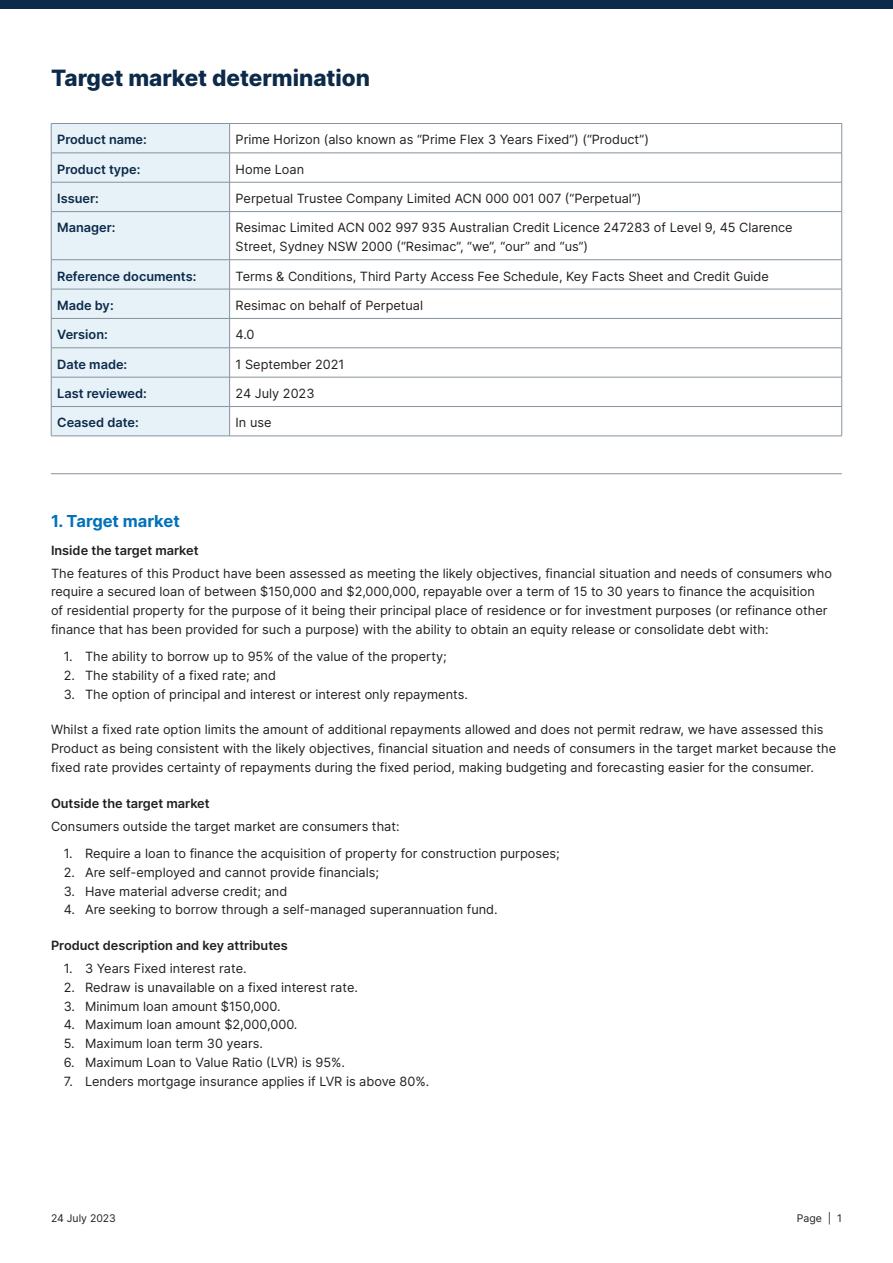
<style>
.page{position:relative;width:893px;height:1263px;background:#fff}
.page>*{position:absolute;margin:0;border:0;box-sizing:border-box;transform-origin:0 0}
.t1{font:800 22.5px "Inter";color:#0c2a49}
.t2{font:700 16.5px "Inter";color:#0071ba}
.t3{font:12.75px/18.8px "Inter";color:#231f20}
.t4{font:600 12.75px "Inter";color:#0c2a49}
.t5{font:600 12.75px "Inter";color:#231f20}
.t6{font:10.5px "Inter";color:#231f20}
</style>
<div class="page">
<div style="left:0;top:0;width:893px;height:9px;background:#0c2a49"></div>
<div style="left:52px;top:124px;width:177px;height:312px;background:#e6f1f8"></div>
<hr style="left:51px;top:123px;width:179px;height:1px;background:#86939e">
<hr style="left:230px;top:123px;width:612px;height:1px;background:#86939e">
<hr style="left:51px;top:153px;width:179px;height:1px;background:#86939e">
<hr style="left:230px;top:153px;width:612px;height:1px;background:#86939e">
<hr style="left:51px;top:182px;width:179px;height:1px;background:#86939e">
<svg style="left:51px;top:124px;width:1px;height:87px"></svg>
<hr style="left:230px;top:182px;width:612px;height:1px;background:#86939e">
<svg style="left:229px;top:124px;width:1px;height:87px"></svg>
<svg style="left:841px;top:124px;width:1px;height:87px"></svg>
<hr style="left:51px;top:211px;width:179px;height:1px;background:#86939e">
<hr style="left:51px;top:212px;width:1px;height:47px;background:#86939e">
<hr style="left:230px;top:211px;width:612px;height:1px;background:#86939e">
<hr style="left:229px;top:212px;width:1px;height:47px;background:#86939e">
<hr style="left:841px;top:212px;width:1px;height:47px;background:#86939e">
<hr style="left:51px;top:259px;width:179px;height:1px;background:#86939e">
<hr style="left:230px;top:259px;width:612px;height:1px;background:#86939e">
<hr style="left:51px;top:289px;width:179px;height:1px;background:#86939e">
<hr style="left:230px;top:289px;width:612px;height:1px;background:#86939e">
<hr style="left:51px;top:318px;width:179px;height:1px;background:#86939e">
<hr style="left:230px;top:318px;width:612px;height:1px;background:#86939e">
<hr style="left:51px;top:348px;width:179px;height:1px;background:#86939e">
<hr style="left:230px;top:348px;width:612px;height:1px;background:#86939e">
<hr style="left:51px;top:377px;width:179px;height:1px;background:#86939e">
<hr style="left:230px;top:377px;width:612px;height:1px;background:#86939e">
<hr style="left:51px;top:406px;width:179px;height:1px;background:#86939e">
<svg style="left:51px;top:260px;width:1px;height:176px"></svg>
<hr style="left:230px;top:406px;width:612px;height:1px;background:#86939e">
<svg style="left:229px;top:260px;width:1px;height:176px"></svg>
<svg style="left:841px;top:260px;width:1px;height:176px"></svg>
<hr style="left:51px;top:436px;width:179px;height:1px;background:#86939e">
<hr style="left:230px;top:436px;width:612px;height:1px;background:#86939e">
<hr style="left:51px;top:473px;width:791px;height:1px;background:#86939e">
<p class="t1" style="left:51px;top:61px;width:321px">Target market determination</p>
<p class="t4" style="left:57px;top:130px;width:91px">Product name:</p>
<p class="t3" style="left:236px;top:130px;width:415px">Prime Horizon (also known as “Prime Flex 3 Years Fixed”) (“Product”)</p>
<p class="t4" style="left:57px;top:160px;width:85px">Product type:</p>
<p class="t3" style="left:236px;top:159px;width:70px">Home Loan</p>
<p class="t4" style="left:57px;top:189px;width:43px">Issuer:</p>
<p class="t3" style="left:236px;top:189px;width:407px">Perpetual Trustee Company Limited ACN 000 001 007 (“Perpetual”)</p>
<p class="t4" style="left:57px;top:219px;width:60px">Manager:</p>
<p class="t3" style="left:236px;top:218px;width:559px">Resimac Limited ACN 002 997 935 Australian Credit Licence 247283 of Level 9, 45 Clarence<br>Street, Sydney NSW 2000 (“Resimac”, “we”, “our” and “us”)</p>
<p class="t4" style="left:57px;top:267px;width:141px">Reference documents:</p>
<p class="t3" style="left:236px;top:266px;width:535px">Terms &amp; Conditions, Third Party Access Fee Schedule, Key Facts Sheet and Credit Guide</p>
<p class="t4" style="left:57px;top:296px;width:58px">Made by:</p>
<p class="t3" style="left:236px;top:296px;width:189px">Resimac on behalf of Perpetual</p>
<p class="t4" style="left:57px;top:325px;width:52px">Version:</p>
<p class="t3" style="left:236px;top:325px;width:20px">4.0</p>
<p class="t4" style="left:57px;top:355px;width:72px">Date made:</p>
<p class="t3" style="left:236px;top:354px;width:110px">1 September 2021</p>
<p class="t4" style="left:57px;top:384px;width:91px">Last reviewed:</p>
<p class="t3" style="left:236px;top:384px;width:80px">24 July 2023</p>
<p class="t4" style="left:57px;top:413px;width:83px">Ceased date:</p>
<p class="t3" style="left:236px;top:413px;width:37px">In use</p>
<p class="t2" style="left:51px;top:509px;width:130px">1. Target market</p>
<p class="t5" style="left:51px;top:541px;width:149px">Inside the target market</p>
<p class="t3" style="left:51px;top:563px;width:782px">The features of this Product have been assessed as meeting the likely objectives, financial situation and needs of consumers who require a secured loan of between $150,000 and $2,000,000, repayable over a term of 15 to 30 years to finance the acquisition<br>of residential property for the purpose of it being their principal place of residence or for investment purposes (or refinance other finance that has been provided for such a purpose) with the ability to obtain an equity release or consolidate debt with:</p>
<p class="t3" style="left:64px;top:647px;width:384px">1. The ability to borrow up to 95% of the value of the property;</p>
<p class="t3" style="left:64px;top:666px;width:214px">2. The stability of a fixed rate; and</p>
<p class="t3" style="left:64px;top:684px;width:406px">3. The option of principal and interest or interest only repayments.</p>
<p class="t3" style="left:51px;top:720px;width:787px">Whilst a fixed rate option limits the amount of additional repayments allowed and does not permit redraw, we have assessed this<br>Product as being consistent with the likely objectives, financial situation and needs of consumers in the target market because the fixed rate provides certainty of repayments during the fixed period, making budgeting and forecasting easier for the consumer.</p>
<p class="t5" style="left:51px;top:794px;width:160px">Outside the target market</p>
<p class="t3" style="left:51px;top:816px;width:350px">Consumers outside the target market are consumers that:</p>
<p class="t3" style="left:64px;top:844px;width:497px">1. Require a loan to finance the acquisition of property for construction purposes;</p>
<p class="t3" style="left:64px;top:862px;width:317px">2. Are self-employed and cannot provide financials;</p>
<p class="t3" style="left:64px;top:881px;width:225px">3. Have material adverse credit; and</p>
<p class="t3" style="left:64px;top:900px;width:435px">4. Are seeking to borrow through a self-managed superannuation fund.</p>
<p class="t5" style="left:51px;top:936px;width:238px">Product description and key attributes</p>
<p class="t3" style="left:64px;top:959px;width:184px">1. 3 Years Fixed interest rate.</p>
<p class="t3" style="left:64px;top:977px;width:296px">2. Redraw is unavailable on a fixed interest rate.</p>
<p class="t3" style="left:64px;top:996px;width:218px">3. Minimum loan amount $150,000.</p>
<p class="t3" style="left:64px;top:1015px;width:235px">4. Maximum loan amount $2,000,000.</p>
<p class="t3" style="left:64px;top:1034px;width:201px">5. Maximum loan term 30 years.</p>
<p class="t3" style="left:64px;top:1052px;width:283px">6. Maximum Loan to Value Ratio (LVR) is 95%.</p>
<p class="t3" style="left:64px;top:1071px;width:367px">7. Lenders mortgage insurance applies if LVR is above 80%.</p>
<p class="t6" style="left:51px;top:1211px;width:66px">24 July 2023</p>
<p class="t6" style="left:797px;top:1211px;width:47px">Page | 1</p>
</div>
